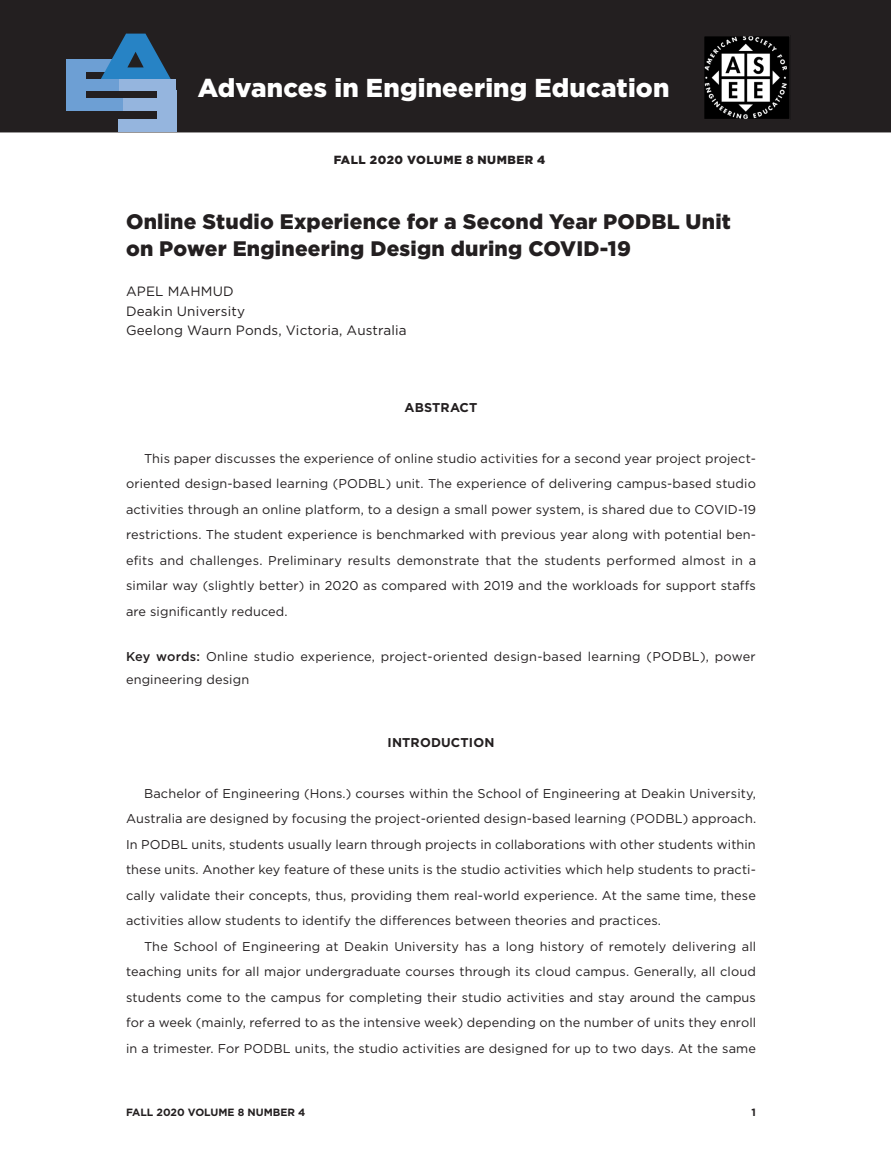
<style>
.page{position:relative;width:891px;height:1175px;background:#fff}
.page>*{position:absolute;margin:0;border:0;box-sizing:border-box;transform-origin:0 0}
.t1{font:900 25.8px "Gotham";letter-spacing:.01em;color:#fff}
.t2{font:900 21px/27px "Gotham";letter-spacing:.01em;color:#231f20}
.aff{font:13.5px "Gotham";letter-spacing:.01em;color:#231f20}
.author{font:13.5px "Gotham";letter-spacing:.01em;color:#231f20}
.body_text{font:12.75px/25.5px "Gotham";letter-spacing:.01em;color:#231f20;text-align:justify}
.kw{font:12.75px/22.5px "Gotham";letter-spacing:.02em;color:#231f20}
.t3{font:700 12.75px "Gotham";letter-spacing:.01em;color:#231f20}
.t4{font:900 11.85px "Gotham";letter-spacing:.04em;color:#231f20}
.t5{font:700 10.5px "Gotham";color:#231f20}
.s1{font-weight:500}
</style>
<div class="page">
<div style="left:0;top:0;width:891px;height:132px;background:#231f20"></div>
<div style="left:230px;top:0;width:351px;height:96px;background:#231f20"></div>
<img style="left:706px;top:38px;width:82px;height:79px">
<div style="left:703px;top:35px;width:88px;height:85px;border:2px solid #231f20"></div>
<div style="left:66px;top:59px;width:54px;height:12px;background:#6d9fd4"></div>
<div style="left:66px;top:99px;width:57px;height:12px;background:#6d9fd4"></div>
<div style="left:66px;top:71px;width:19px;height:30px;background:#6d9fd4"></div>
<div style="left:157px;top:90px;width:19px;height:41px;background:#95b5de"></div>
<div style="left:123px;top:99px;width:52px;height:12px;background:#95b5de"></div>
<div style="left:119px;top:119px;width:56px;height:13px;background:#95b5de"></div>
<svg style="left:95px;top:34px;width:81px;height:45px;background:#28587e"></svg>
<div style="left:66px;top:79px;width:53px;height:12px;background:#6d9fd4"></div>
<div style="left:119px;top:79px;width:57px;height:12px;background:#95b5de"></div>
<h1 class="t1" style="left:198px;top:73px;width:473px">Advances in Engineering Education</h1>
<p class="t4" style="left:334px;top:152px;width:213px">FALL 2020 VOLUME 8 NUMBER 4</p>
<p class="t2" style="left:126px;top:207px;width:606px">Online Studio Experience for a Second Year PODBL Unit on Power Engineering Design during COVID-19</p>
<p class="author" style="left:126px;top:284px;width:109px">APEL MAHMUD</p>
<p class="aff" style="left:126px;top:303px;width:121px">Deakin University</p>
<p class="aff" style="left:126px;top:323px;width:282px">Geelong Waurn Ponds, Victoria, Australia</p>
<h1 class="t3" style="left:405px;top:400px;width:74px">ABSTRACT</h1>
<p class="body_text" style="left:126px;top:445px;width:632px;text-indent:18px">This paper discusses the experience of online studio activities for a second year project project&shy;oriented design-based learning (PODBL) unit. The experience of delivering campus-based studio activities through an online platform, to a design a small power system, is shared due to COVID-19 restrictions. The student experience is benchmarked with previous year along with potential ben&shy;efits and challenges. Preliminary results demonstrate that the students performed almost in a similar way (slightly better) in 2020 as compared with 2019 and the workloads for support staffs are significantly reduced.</p>
<p class="kw" style="left:126px;top:645px;width:631px"><span class="s1">Key words:</span> Online studio experience, project-oriented design-based learning (PODBL), power engineering design</p>
<h1 class="t3" style="left:388px;top:734px;width:108px">INTRODUCTION</h1>
<p class="body_text" style="left:126px;top:780px;width:632px;text-indent:18px">Bachelor of Engineering (Hons.) courses within the School of Engineering at Deakin University, Australia are designed by focusing the project-oriented design-based learning (PODBL) approach.<br>In PODBL units, students usually learn through projects in collaborations with other students within these units. Another key feature of these units is the studio activities which help students to practi&shy;cally validate their concepts, thus, providing them real-world experience. At the same time, these activities allow students to identify the differences between theories and practices.</p>
<p class="body_text" style="left:126px;top:933px;width:632px;text-indent:18px">The School of Engineering at Deakin University has a long history of remotely delivering all teaching units for all major undergraduate courses through its cloud campus. Generally, all cloud students come to the campus for completing their studio activities and stay around the campus for a week (mainly, referred to as the intensive week) depending on the number of units they enroll in a trimester. For PODBL units, the studio activities are designed for up to two days. At the same</p>
<p class="t5" style="left:126px;top:1106px;width:181px">FALL 2020 VOLUME 8 NUMBER 4</p>
<p class="t5" style="left:752px;top:1106px;width:6px">1</p>
</div>
